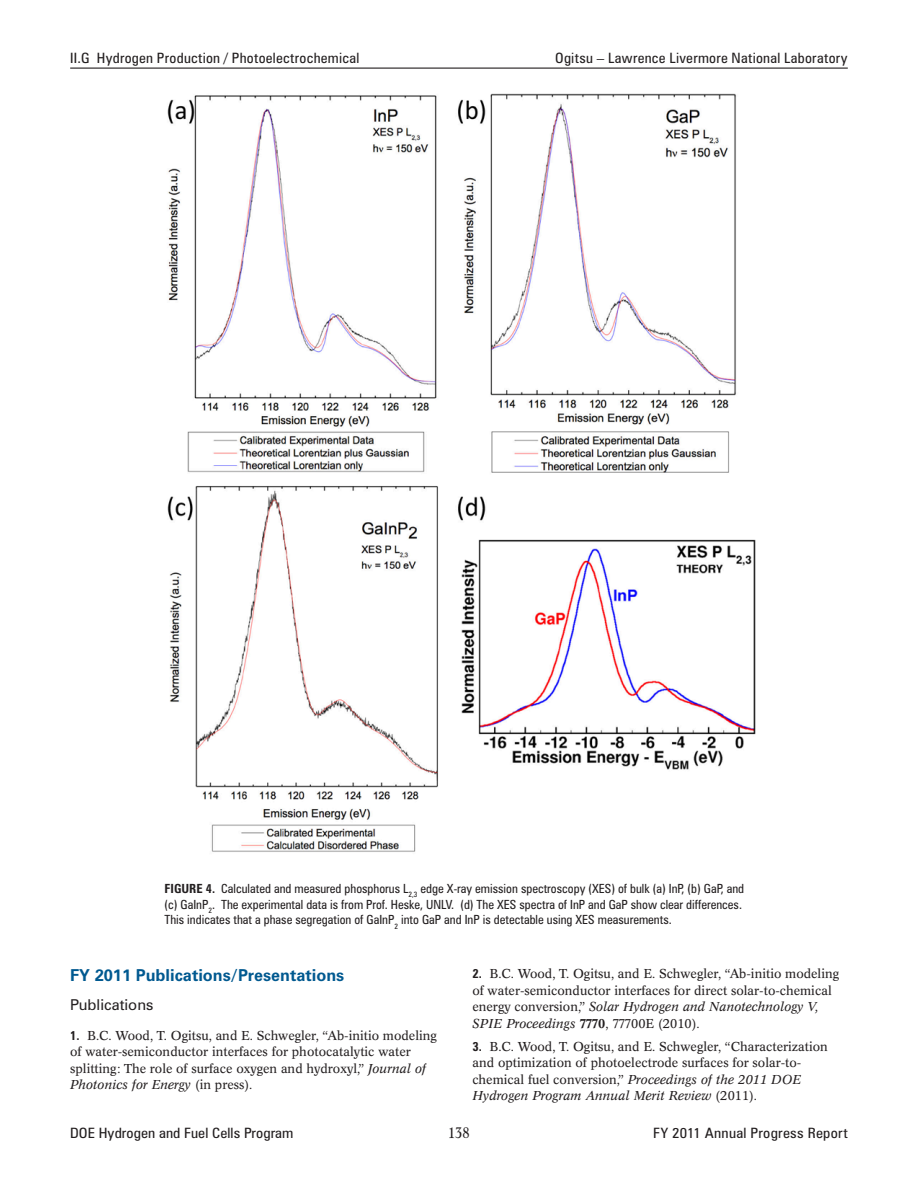
<style>
.page{position:relative;width:918px;height:1188px;background:#fff}
.page>*{position:absolute;margin:0;border:0;box-sizing:border-box;transform-origin:0 0}
._1_RptObjHead{font:700 16.5px "Zurich BT";color:#005990}
._1_Object_subHead{font:15px "Zurich BT";color:#231f20}
.t1{font:condensed 15px "Concorde BE";color:#231f20}
.t2{font:condensed 14.25px "Zurich BT";letter-spacing:.015em;color:#231f20;scale:1.05 1}
.t3{font:condensed 14.25px "Zurich BT";letter-spacing:.015em;color:#231f20;scale:1.08 1}
._1_Reference{font:12.75px/16.5px "Concorde BE";color:#231f20}
._1_FigureTitle{font:condensed 12.6px/15.6px "Zurich BT";color:#231f20}
.s1{font-weight:700}
.s2{font-family:"Zurich BT";font-weight:700;font-stretch:condensed}
.s3{font-style:italic}
.s4{font-weight:500}
</style>
<div class="page">
<hr style="left:70px;top:68px;width:778px;height:1px;background:#231f20">
<img style="left:167px;top:93px;width:589px;height:759px">
<p class="t2" style="left:70px;top:49px;width:277px">II.G Hydrogen Production / Photoelectrochemical</p>
<p class="t2" style="left:555px;top:49px;width:280px">Ogitsu – Lawrence Livermore National Laboratory</p>
<p class="_1_FigureTitle" style="left:165px;top:881px;width:581px"><span class="s1">FIGURE 4.</span> Calculated and measured phosphorus L<sub>2,3</sub> edge X-ray emission spectroscopy (XES) of bulk (a) InP, (b) GaP, and (c) GaInP<sub>2</sub>. The experimental data is from Prof. Heske, UNLV. (d) The XES spectra of InP and GaP show clear differences.<br>This indicates that a phase segregation of GaInP<sub>2</sub> into GaP and InP is detectable using XES measurements.</p>
<p class="_1_RptObjHead" style="left:70px;top:966px;width:276px">FY 2011 Publications/Presentations</p>
<p class="_1_Object_subHead" style="left:70px;top:996px;width:85px">Publications</p>
<p class="_1_Reference" style="left:70px;top:1027px;width:368px"><span class="s2">1.</span> B.C. Wood, T. Ogitsu, and E. Schwegler, “Ab-initio modeling of water-semiconductor interfaces for photocatalytic water splitting: The role of surface oxygen and hydroxyl,” <span class="s3">Journal of Photonics for Energy</span> (in press).</p>
<p class="_1_Reference" style="left:472px;top:966px;width:368px"><span class="s2">2.</span> B.C. Wood, T. Ogitsu, and E. Schwegler, “Ab-initio modeling of water-semiconductor interfaces for direct solar-to-chemical energy conversion,” <span class="s3">Solar Hydrogen and Nanotechnology V, SPIE Proceedings</span> <span class="s4">7770</span>, 77700E (2010).</p>
<p class="_1_Reference" style="left:472px;top:1038px;width:357px"><span class="s2">3.</span> B.C. Wood, T. Ogitsu, and E. Schwegler, “Characterization and optimization of photoelectrode surfaces for solar-to&shy;chemical fuel conversion,” <span class="s3">Proceedings of the 2011 DOE Hydrogen Program Annual Merit Review</span> (2011).</p>
<p class="t3" style="left:70px;top:1124px;width:208px">DOE Hydrogen and Fuel Cells Program</p>
<p class="t1" style="left:448px;top:1124px;width:23px">138</p>
<p class="t3" style="left:653px;top:1124px;width:182px">FY 2011 Annual Progress Report</p>
</div>
